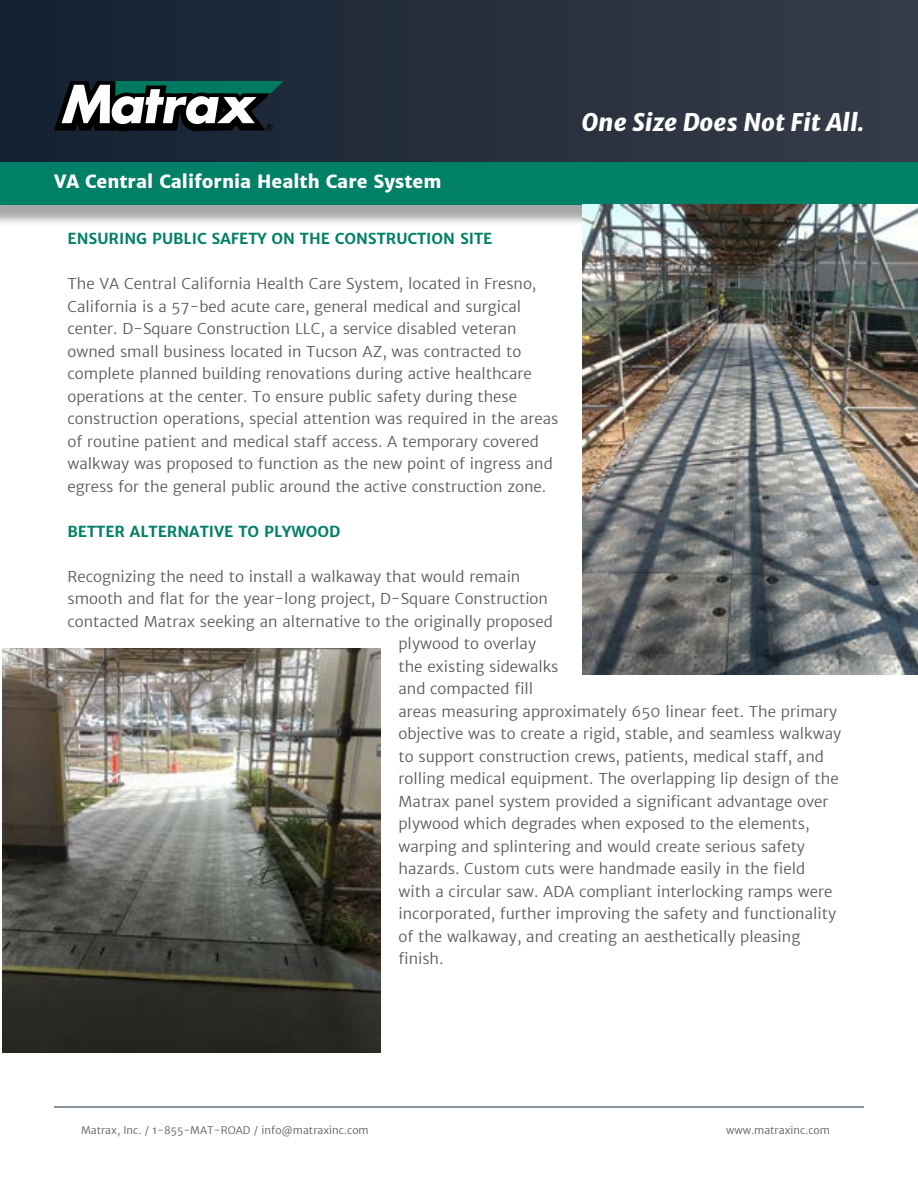
<style>
.page{position:relative;width:918px;height:1188px;background:#fff}
.page>*{position:absolute;margin:0;border:0;box-sizing:border-box;transform-origin:0 0}
.t1{font:italic 24px "Merriweather Sans Extra Bld";color:#fff}
.t2{font:800 18px "Merriweather Sans";color:#fff}
.t3{font:300 15px/22.5px "Merriweather Sans";color:#58595b}
.t4{font:700 15px "Merriweather Sans";color:#008066}
.t5{font:300 10.5px "Merriweather Sans";color:#58595b}
</style>
<div class="page">
<div style="left:0;top:0;width:918px;height:162px;background:linear-gradient(to right,#122131,#373b49)"></div>
<svg style="left:54px;top:81px;width:230px;height:50px"></svg>
<hr style="left:54px;top:1107px;width:810px;height:1px;background:#112131">
<img style="left:3px;top:648px;width:378px;height:405px">
<div style="left:0;top:168px;width:918px;height:58px;background:#000;opacity:.35"></div>
<div style="left:0;top:162px;width:918px;height:43px;background:#008066"></div>
<img style="left:583px;top:205px;width:335px;height:470px">
<p class="t2" style="left:54px;top:171px;width:389px">VA Central California Health Care System</p>
<h1 class="t1" style="left:582px;top:107px;width:284px">One Size Does Not Fit All.</h1>
<p class="t4" style="left:68px;top:230px;width:427px">ENSURING PUBLIC SAFETY ON THE CONSTRUCTION SITE</p>
<p class="t3" style="left:68px;top:273px;width:492px">The VA Central California Health Care System, located in Fresno, California is a 57-bed acute care, general medical and surgical center. D-Square Construction LLC, a service disabled veteran owned small business located in Tucson AZ, was contracted to complete planned building renovations during active healthcare operations at the center. To ensure public safety during these construction operations, special attention was required in the areas of routine patient and medical staff access. A temporary covered walkway was proposed to function as the new point of ingress and egress for the general public around the active construction zone.</p>
<p class="t4" style="left:68px;top:522px;width:275px">BETTER ALTERNATIVE TO PLYWOOD</p>
<p class="t3" style="left:68px;top:565px;width:454px">Recognizing the need to install a walkaway that would remain</p>
<p class="t3" style="left:68px;top:588px;width:482px">smooth and flat for the year-long project, D-Square Construction</p>
<p class="t3" style="left:68px;top:610px;width:487px">contacted Matrax seeking an alternative to the originally proposed</p>
<p class="t3" style="left:399px;top:633px;width:139px">plywood to overlay</p>
<p class="t3" style="left:399px;top:655px;width:161px">the existing sidewalks</p>
<p class="t3" style="left:399px;top:678px;width:136px">and compacted fill</p>
<p class="t3" style="left:399px;top:700px;width:440px">areas measuring approximately 650 linear feet. The primary</p>
<p class="t3" style="left:399px;top:723px;width:444px">objective was to create a rigid, stable, and seamless walkway</p>
<p class="t3" style="left:399px;top:745px;width:427px">to support construction crews, patients, medical staff, and</p>
<p class="t3" style="left:399px;top:768px;width:442px">rolling medical equipment. The overlapping lip design of the</p>
<p class="t3" style="left:399px;top:790px;width:432px">Matrax panel system provided a significant advantage over</p>
<p class="t3" style="left:399px;top:813px;width:412px">plywood which degrades when exposed to the elements,</p>
<p class="t3" style="left:399px;top:835px;width:408px">warping and splintering and would create serious safety</p>
<p class="t3" style="left:399px;top:858px;width:408px">hazards. Custom cuts were handmade easily in the field</p>
<p class="t3" style="left:399px;top:880px;width:435px">with a circular saw. ADA compliant interlocking ramps were</p>
<p class="t3" style="left:399px;top:903px;width:439px">incorporated, further improving the safety and functionality</p>
<p class="t3" style="left:399px;top:925px;width:403px">of the walkaway, and creating an aesthetically pleasing</p>
<p class="t3" style="left:399px;top:948px;width:47px">finish.</p>
<p class="t5" style="left:81px;top:1124px;width:289px">Matrax, Inc. / 1-855-MAT-ROAD / info@matraxinc.com</p>
<p class="t5" style="left:726px;top:1124px;width:105px">www.matraxinc.com</p>
</div>
